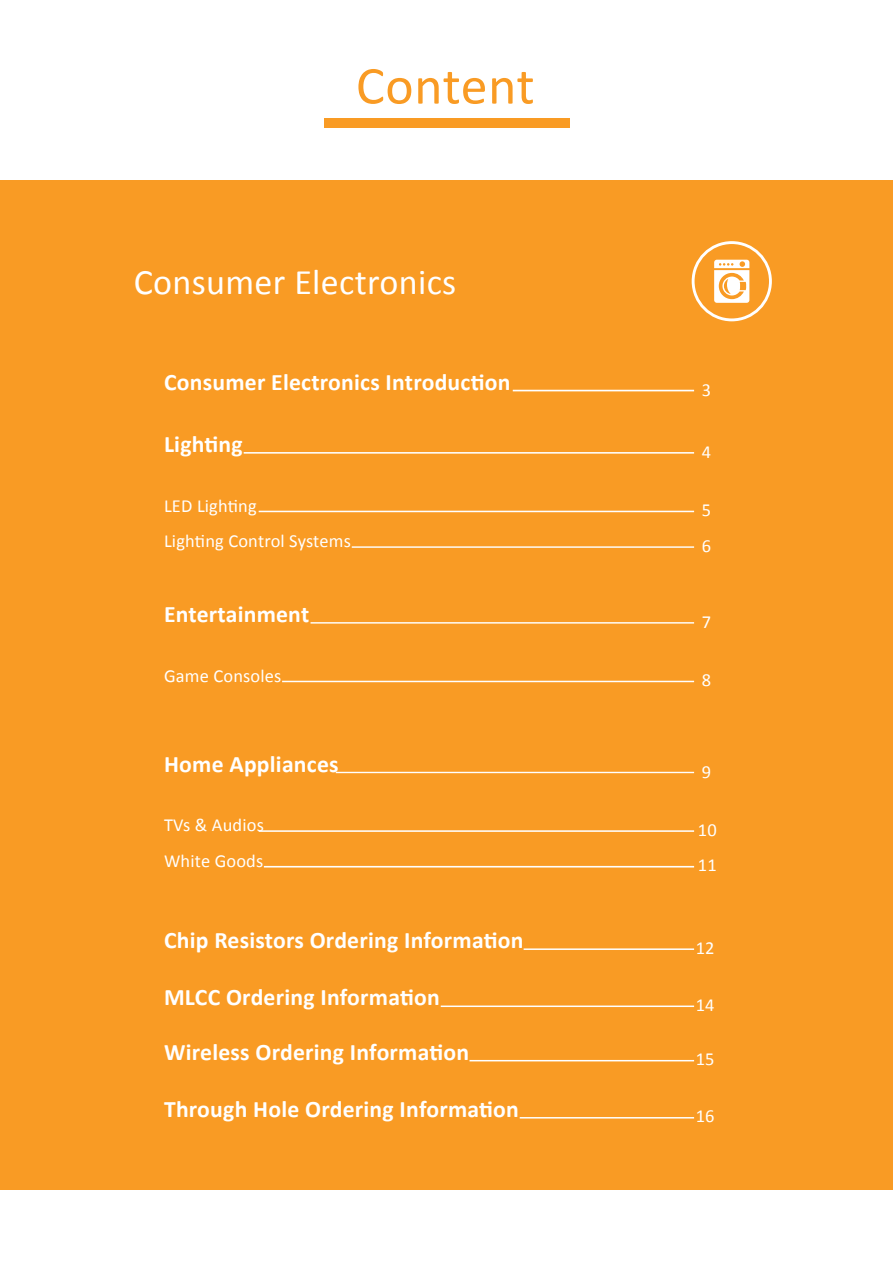
<style>
.page{position:relative;width:893px;height:1263px;background:#fff}
.page>*{position:absolute;margin:0;border:0;box-sizing:border-box;transform-origin:0 0}
.t1{font:54px "Calibri";letter-spacing:.005em;color:#f99b24}
.t2{font:36px "Calibri";letter-spacing:.01em;color:#fff}
.t3{font:700 23.7px "Calibri";letter-spacing:.01em;color:#fff}
.t4{font:18.45px/35.7px "Calibri";letter-spacing:.01em;color:#fff}
</style>
<div class="page">
<div style="left:0;top:181px;width:893px;height:1009px;background:#f99b24"></div>
<div style="left:324px;top:119px;width:245px;height:9px;background:#f99b24"></div>
<div style="left:692px;top:241px;width:80px;height:80px;border:3px solid #fff;border-radius:50%"></div>
<svg style="left:714px;top:260px;width:35px;height:43px"></svg>
<hr style="left:244px;top:452px;width:450px;height:2px;background:#fff">
<hr style="left:513px;top:390px;width:181px;height:1px;background:#fff">
<hr style="left:259px;top:511px;width:435px;height:1px;background:#fff">
<hr style="left:352px;top:546px;width:342px;height:2px;background:#fff">
<hr style="left:524px;top:948px;width:170px;height:2px;background:#fff">
<hr style="left:441px;top:1005px;width:253px;height:2px;background:#fff">
<hr style="left:469px;top:1060px;width:225px;height:1px;background:#fff">
<hr style="left:520px;top:1117px;width:174px;height:1px;background:#fff">
<hr style="left:311px;top:622px;width:383px;height:2px;background:#fff">
<hr style="left:282px;top:681px;width:412px;height:1px;background:#fff">
<hr style="left:336px;top:772px;width:358px;height:1px;background:#fff">
<hr style="left:259px;top:830px;width:435px;height:2px;background:#fff">
<hr style="left:264px;top:866px;width:430px;height:1px;background:#fff">
<h1 class="t1" style="left:356px;top:51px;width:180px">Content</h1>
<h2 class="t2" style="left:134px;top:260px;width:324px">Consumer Electronics</h2>
<p class="t3" style="left:164px;top:367px;width:348px">Consumer Electronics Introduction</p>
<p class="t3" style="left:164px;top:429px;width:80px">Lighting</p>
<p class="t4" style="left:164px;top:488px;width:188px">LED Lighting<br>Lighting Control Systems</p>
<p class="t3" style="left:164px;top:599px;width:147px">Entertainment</p>
<p class="t4" style="left:164px;top:658px;width:119px">Game Consoles</p>
<p class="t3" style="left:164px;top:749px;width:176px">Home Appliances</p>
<p class="t4" style="left:164px;top:807px;width:101px">TVs &amp; Audios<br>White Goods</p>
<p class="t3" style="left:164px;top:925px;width:361px">Chip Resistors Ordering Information</p>
<p class="t3" style="left:164px;top:982px;width:277px">MLCC Ordering Information</p>
<p class="t3" style="left:164px;top:1037px;width:307px">Wireless Ordering Information</p>
<p class="t3" style="left:164px;top:1094px;width:356px">Through Hole Ordering Information</p>
<p class="t4" style="left:702px;top:372px;width:11px">3</p>
<p class="t4" style="left:702px;top:434px;width:11px">4</p>
<p class="t4" style="left:702px;top:493px;width:11px;line-height:35.1px">5<br>6</p>
<p class="t4" style="left:702px;top:604px;width:11px">7</p>
<p class="t4" style="left:702px;top:662px;width:11px">8</p>
<p class="t4" style="left:702px;top:754px;width:11px">9</p>
<p class="t4" style="left:698px;top:812px;width:20px;line-height:35.1px">10<br>11</p>
<p class="t4" style="left:696px;top:930px;width:20px">12</p>
<p class="t4" style="left:696px;top:987px;width:20px">14</p>
<p class="t4" style="left:696px;top:1041px;width:20px">15</p>
<p class="t4" style="left:696px;top:1098px;width:20px">16</p>
</div>
